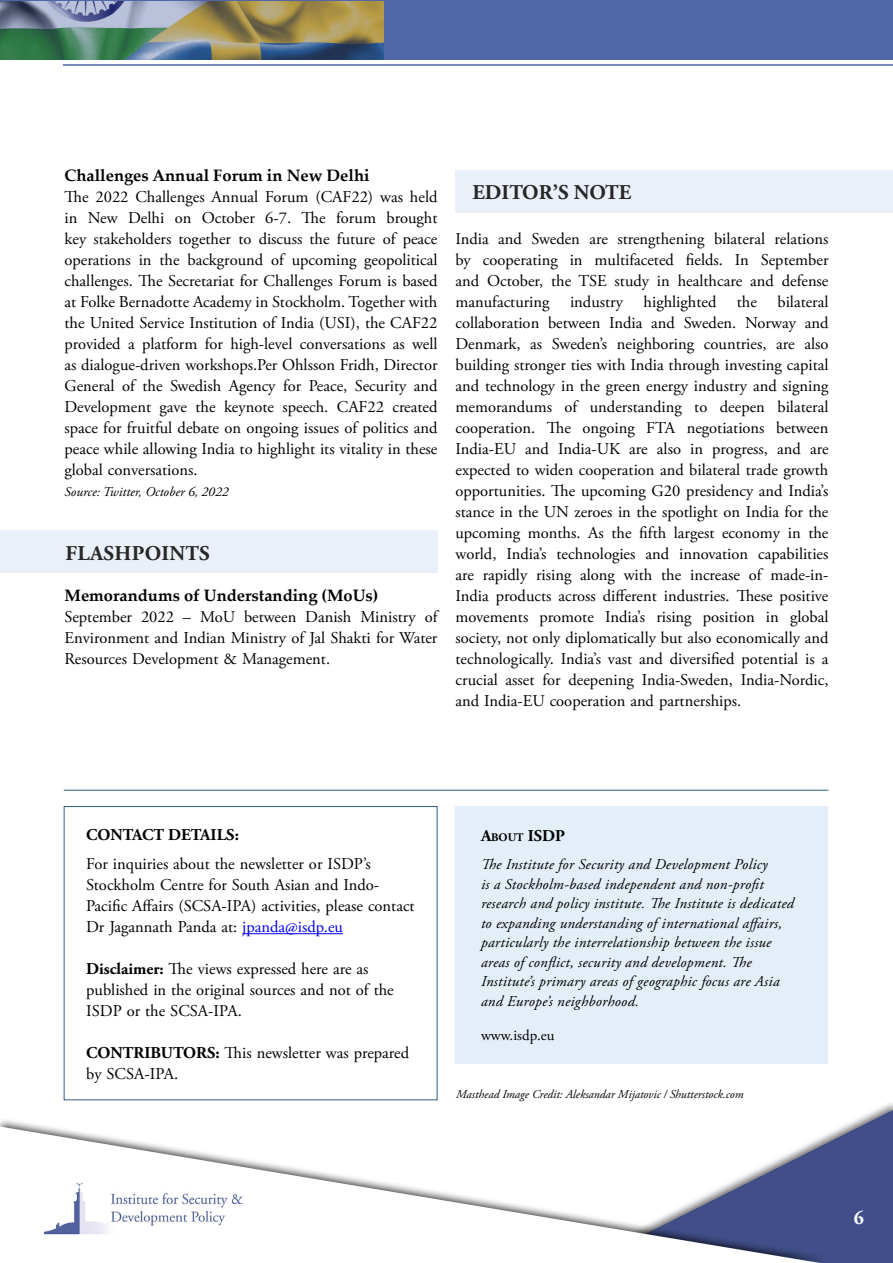
<style>
.page{position:relative;width:893px;height:1263px;background:#fff}
.page>*{position:absolute;margin:0;border:0;box-sizing:border-box;transform-origin:0 0}
.t1{font:700 21px "Adobe Garamond Pro";letter-spacing:.01em;color:#000}
.t2{font:700 19.5px "Adobe Garamond Pro";color:#fff}
.t3{font:16.5px/21px "Adobe Garamond Pro";color:#000}
.t4{font:700 16.5px "Palatino Linotype";color:#000}
.t5{font:700 16.5px "Adobe Garamond Pro";color:#000}
.t6{font:700 16.5px "Adobe Garamond Pro";color:#000}
.t7{font:italic 15px/19.5px "Adobe Garamond Pro";letter-spacing:.02em;color:#000}
.t8{font:15px "Adobe Garamond Pro";color:#000}
.t9{font:italic 13.5px "Adobe Garamond Pro";color:#000}
.t10{font:italic 12px "Adobe Garamond Pro";color:#000}
.s1{color:#00f}
.s2{font-weight:700}
.s3{font-size:11.55px}
</style>
<div class="page">
<hr style="left:63px;top:64px;width:830px;height:2px;background:#5066a7">
<svg style="left:828px;top:1110px;width:65px;height:153px;background:#505e92"></svg>
<div style="left:0;top:1117px;width:828px;height:146px;background:#000;opacity:.75"></div>
<svg style="left:0;top:1126px;width:820px;height:137px"></svg>
<img style="left:44px;top:1177px;width:202px;height:60px">
<div style="left:0;top:0;width:893px;height:60px;background:#5166a6"></div>
<img style="left:0;top:2px;width:384px;height:58px">
<div style="left:455px;top:806px;width:373px;height:258px;background:#e4eef8"></div>
<hr style="left:242px;top:933px;width:101px;height:1px;background:#00f">
<hr style="left:64px;top:790px;width:764px;height:1px;background:#345a8a">
<div style="left:0;top:531px;width:437px;height:42px;background:#e7eef8"></div>
<div style="left:455px;top:170px;width:438px;height:43px;background:#e7eef8"></div>
<p class="t4" style="left:65px;top:163px;width:307px">Challenges Annual Forum in New Delhi</p>
<p class="t3" style="left:65px;top:187px;width:374px;text-align:justify">The 2022 Challenges Annual Forum (CAF22) was held in New Delhi on October 6-7. The forum brought key stakeholders together to discuss the future of peace operations in the background of upcoming geopolitical challenges. The Secretariat for Challenges Forum is based at Folke Bernadotte Academy in Stockholm. Together with the United Service Institution of India (USI), the CAF22 provided a platform for high-level conversations as well as dialogue-driven workshops.Per Ohlsson Fridh, Director General of the Swedish Agency for Peace, Security and Development gave the keynote speech. CAF22 created space for fruitful debate on ongoing issues of politics and peace while allowing India to highlight its vitality in these global conversations.</p>
<p class="t9" style="left:64px;top:483px;width:165px">Source: Twitter, October 6, 2022</p>
<p class="t1" style="left:66px;top:541px;width:146px">FLASHPOINTS</p>
<p class="t4" style="left:64px;top:583px;width:315px">Memorandums of Understanding (MoUs)</p>
<p class="t3" style="left:64px;top:607px;width:374px;text-align:justify">September 2022 – MoU between Danish Ministry of Environment and Indian Ministry of Jal Shakti for Water Resources Development &amp; Management.</p>
<p class="t1" style="left:472px;top:180px;width:160px">EDITOR’S NOTE</p>
<p class="t3" style="left:455px;top:229px;width:375px;text-align:justify">India and Sweden are strengthening bilateral relations by cooperating in multifaceted fields. In September and October, the TSE study in healthcare and defense manufacturing industry highlighted the bilateral collaboration between India and Sweden. Norway and Denmark, as Sweden’s neighboring countries, are also building stronger ties with India through investing capital and technology in the green energy industry and signing memorandums of understanding to deepen bilateral cooperation. The ongoing FTA negotiations between India-EU and India-UK are also in progress, and are expected to widen cooperation and bilateral trade growth opportunities. The upcoming G20 presidency and India’s stance in the UN zeroes in the spotlight on India for the upcoming months. As the fifth largest economy in the world, India’s technologies and innovation capabilities are rapidly rising along with the increase of made-in-India products across different industries. These positive movements promote India’s rising position in global society, not only diplomatically but also economically and technologically. India’s vast and diversified potential is a crucial asset for deepening India-Sweden, India-Nordic, and India-EU cooperation and partnerships.</p>
<p class="t5" style="left:86px;top:825px;width:154px">CONTACT DETAILS:</p>
<p class="t3" style="left:86px;top:854px;width:330px">For inquiries about the newsletter or ISDP’s Stockholm Centre for South Asian and Indo-Pacific Affairs (SCSA-IPA) activities, please contact Dr Jagannath Panda at: <span class="s1">jpanda@isdp.eu</span></p>
<p class="t3" style="left:86px;top:959px;width:309px"><span class="s2">Disclaimer:</span> The views expressed here are as published in the original sources and not of the<br>ISDP or the SCSA-IPA.</p>
<p class="t3" style="left:86px;top:1043px;width:324px"><span class="s2">CONTRIBUTORS:</span> This newsletter was prepared by SCSA-IPA.</p>
<p class="t6" style="left:481px;top:827px;width:86px">A<span class="s3">bout</span> ISDP</p>
<p class="t7" style="left:481px;top:855px;width:314px">The Institute for Security and Development Policy<br>is a Stockholm-based independent and non-profit research and policy institute. The Institute is dedicated to expanding understanding of international affairs, particularly the interrelationship between the issue areas of conflict, security and development. The Institute’s primary areas of geographic focus are Asia and Europe’s neighborhood.</p>
<p class="t8" style="left:481px;top:1027px;width:75px">www.isdp.eu</p>
<p class="t10" style="left:456px;top:1087px;width:289px">Masthead Image Credit: Aleksandar Mijatovic / Shutterstock.com</p>
<p class="t2" style="left:854px;top:1206px;width:12px">6</p>
</div>
